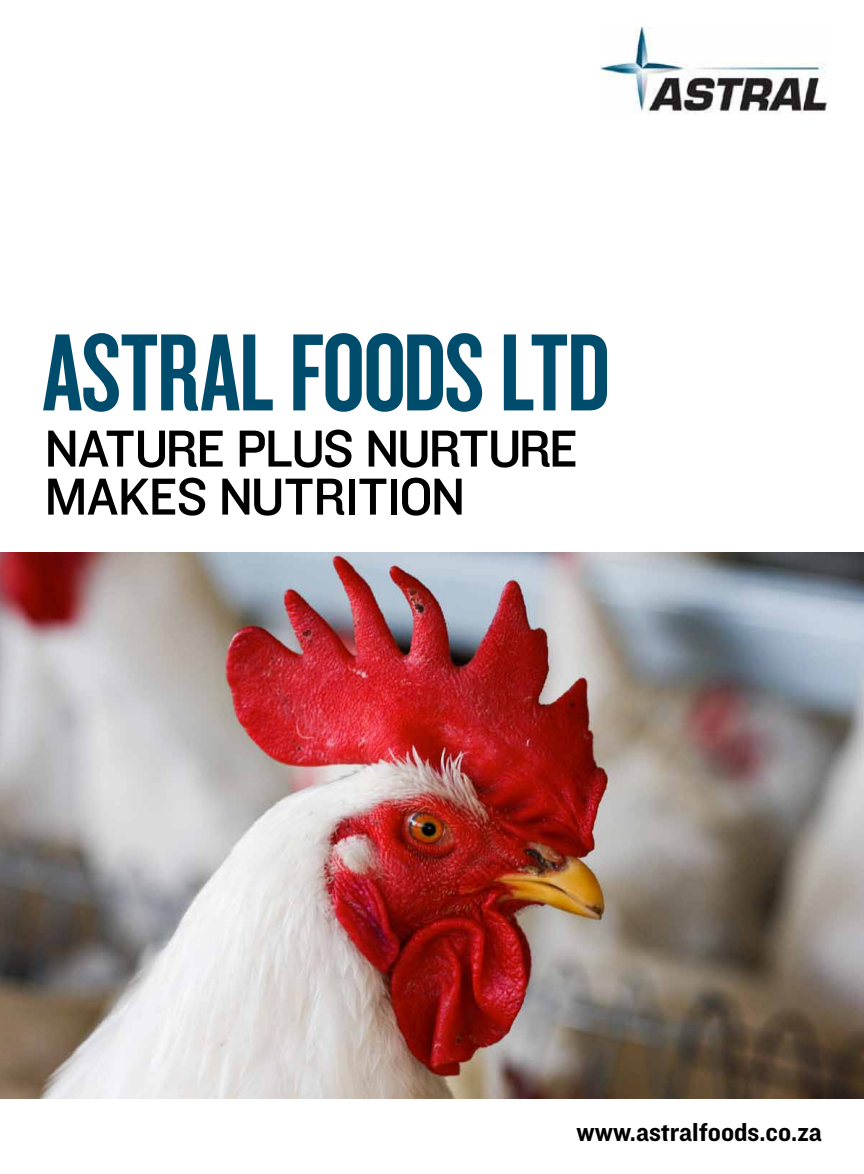
<style>
.page{position:relative;width:864px;height:1174px;background:#fff}
.page>*{position:absolute;margin:0;border:0;box-sizing:border-box;transform-origin:0 0}
.t1{font:114px "Knockout HTF48 Featherweight";letter-spacing:-.01em;color:#004c6d}
.t2{font:54px/48px "Knockout HTF31 Junior Middlewt";letter-spacing:-.01em;color:#000}
.t3{font:27px "Knockout HTF51 Middleweight";color:#000}
</style>
<div class="page">
<img style="left:0;top:553px;width:863px;height:546px">
<img style="left:600px;top:27px;width:228px;height:87px">
<h1 class="t1" style="left:43px;top:315px;width:569px">ASTRAL FOODS LTD</h1>
<p class="t2" style="left:44px;top:426px;width:534px">NATURE PLUS NURTURE<br>MAKES NUTRITION</p>
<p class="t3" style="left:576px;top:1117px;width:247px">www.astralfoods.co.za</p>
</div>
